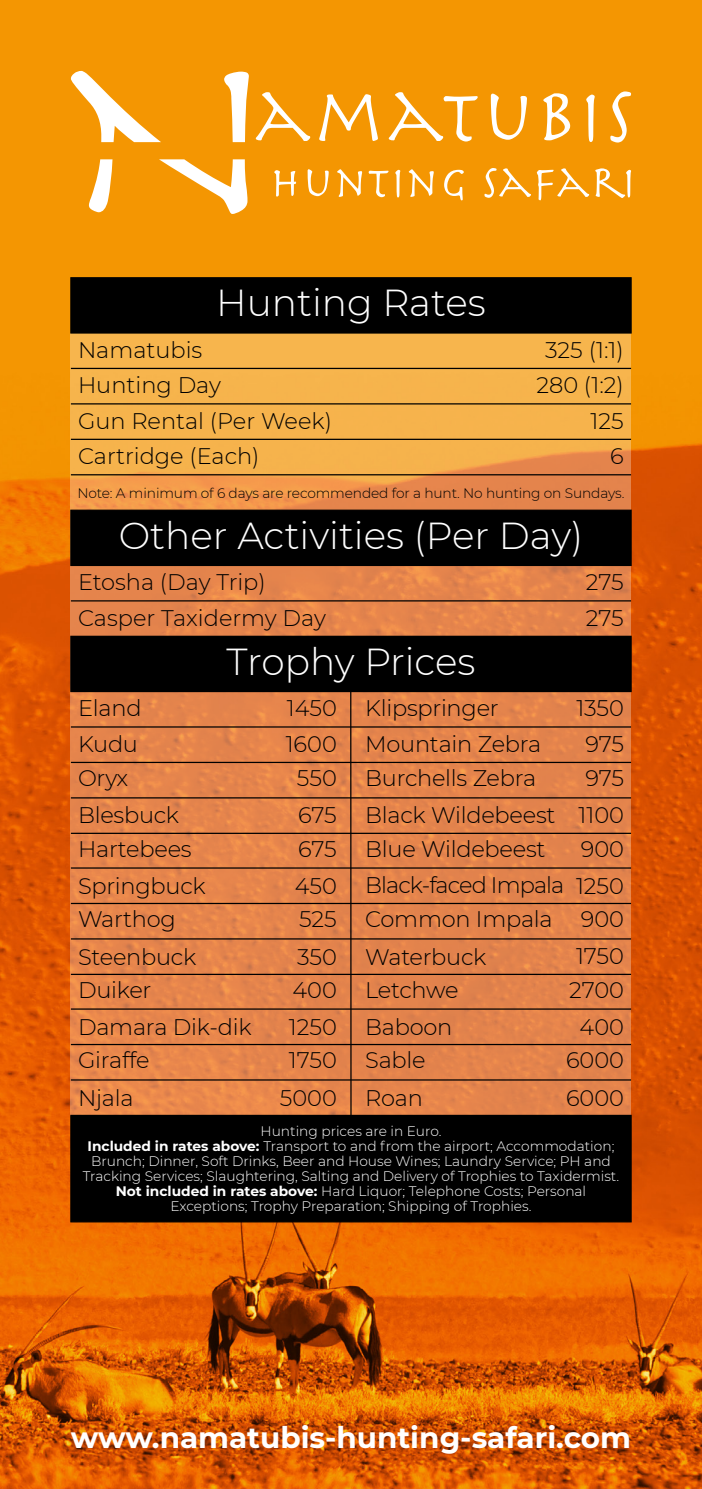
<style>
.page{position:relative;width:702px;height:1489px;background:#fff}
.page>*{position:absolute;margin:0;border:0;box-sizing:border-box;transform-origin:0 0}
.t1{font:300 37.5px "Montserrat";color:#fff}
.t2{font:700 29.5px "Montserrat";color:#fff}
.t3{font:300 22.5px/37.5px "Montserrat";letter-spacing:-.01em;color:#000}
.t4{font:300 22.5px/36px "Montserrat";letter-spacing:-.04em;color:#000}
.t5{font:300 13.75px/15px "Montserrat";color:#fff;text-align:center}
.t6{font:300 13.75px "Montserrat";letter-spacing:-.01em;color:#000}
.s1{font-weight:700}
</style>
<div class="page">
<img style="left:0;top:0;width:702px;height:1488px">
<svg style="left:71px;top:333px;width:560px;height:781px;background:#e68d4b"></svg>
<div style="left:70px;top:277px;width:561px;height:56px;background:#000;border:1px solid #000"></div>
<div style="left:70px;top:509px;width:561px;height:57px;background:#000;border:1px solid #000"></div>
<div style="left:70px;top:635px;width:561px;height:57px;background:#000;border:1px solid #000"></div>
<div style="left:70px;top:1114px;width:561px;height:108px;background:#000;border:1px solid #000"></div>
<svg style="left:274px;top:170px;width:22px;height:26px"></svg>
<svg style="left:307px;top:169px;width:22px;height:27px"></svg>
<svg style="left:337px;top:169px;width:25px;height:28px"></svg>
<svg style="left:368px;top:171px;width:20px;height:26px"></svg>
<svg style="left:395px;top:170px;width:5px;height:27px"></svg>
<svg style="left:409px;top:169px;width:24px;height:28px"></svg>
<svg style="left:444px;top:170px;width:20px;height:30px"></svg>
<svg style="left:484px;top:168px;width:47px;height:30px"></svg>
<svg style="left:537px;top:168px;width:52px;height:32px;background:#f6ab35"></svg>
<svg style="left:595px;top:168px;width:36px;height:30px"></svg>
<svg style="left:71px;top:71px;width:178px;height:143px"></svg>
<svg style="left:256px;top:92px;width:54px;height:49px"></svg>
<svg style="left:319px;top:94px;width:59px;height:47px"></svg>
<svg style="left:389px;top:92px;width:88px;height:49px"></svg>
<svg style="left:490px;top:94px;width:37px;height:46px"></svg>
<svg style="left:543px;top:93px;width:27px;height:47px"></svg>
<svg style="left:586px;top:95px;width:8px;height:47px"></svg>
<svg style="left:610px;top:91px;width:21px;height:51px"></svg>
<hr style="left:71px;top:368px;width:560px;height:1px;background:#000">
<hr style="left:71px;top:403px;width:560px;height:1px;background:#000">
<hr style="left:71px;top:600px;width:560px;height:1px;background:#000">
<hr style="left:71px;top:438px;width:560px;height:2px;background:#000">
<hr style="left:71px;top:474px;width:560px;height:1px;background:#000">
<hr style="left:71px;top:726px;width:560px;height:1px;background:#000">
<hr style="left:71px;top:761px;width:560px;height:2px;background:#000">
<hr style="left:71px;top:797px;width:560px;height:1px;background:#000">
<hr style="left:71px;top:832px;width:560px;height:2px;background:#000">
<hr style="left:71px;top:867px;width:560px;height:1px;background:#000">
<hr style="left:71px;top:902px;width:560px;height:2px;background:#000">
<hr style="left:71px;top:938px;width:560px;height:1px;background:#000">
<hr style="left:71px;top:973px;width:560px;height:1px;background:#000">
<hr style="left:71px;top:1008px;width:560px;height:1px;background:#000">
<hr style="left:71px;top:1043px;width:560px;height:2px;background:#000">
<hr style="left:71px;top:1079px;width:560px;height:1px;background:#000">
<hr style="left:350px;top:691px;width:1px;height:424px;background:#000">
<h1 class="t1" style="left:216px;top:277px;width:271px">Hunting Rates</h1>
<p class="t3" style="left:78px;top:330px;width:126px">Namatubis</p>
<p class="t3" style="left:545px;top:330px;width:80px">325 (1:1)</p>
<p class="t3" style="left:78px;top:366px;width:144px">Hunting Day</p>
<p class="t3" style="left:536px;top:366px;width:89px">280 (1:2)</p>
<p class="t3" style="left:78px;top:401px;width:255px">Gun Rental (Per Week)</p>
<p class="t3" style="left:590px;top:401px;width:35px">125</p>
<p class="t3" style="left:78px;top:436px;width:183px">Cartridge (Each)</p>
<p class="t3" style="left:610px;top:436px;width:15px">6</p>
<p class="t6" style="left:77px;top:483px;width:548px">Note: A minimum of 6 days are recommended for a hunt. No hunting on Sundays.</p>
<h1 class="t1" style="left:119px;top:509px;width:466px">Other Activities (Per Day)</h1>
<p class="t3" style="left:78px;top:562px;width:189px">Etosha (Day Trip)</p>
<p class="t3" style="left:586px;top:562px;width:39px">275</p>
<p class="t3" style="left:78px;top:598px;width:249px">Casper Taxidermy Day</p>
<p class="t3" style="left:586px;top:598px;width:39px">275</p>
<h1 class="t1" style="left:227px;top:636px;width:250px">Trophy Prices</h1>
<p class="t3" style="left:78px;top:689px;width:65px;line-height:36px">Eland<br>Kudu</p>
<p class="t3" style="left:78px;top:758px;width:103px">Oryx<br>Blesbuck</p>
<p class="t3" style="left:78px;top:830px;width:129px;line-height:36px">Hartebees<br>Springbuck</p>
<p class="t3" style="left:78px;top:899px;width:120px">Warthog<br>Steenbuck</p>
<p class="t3" style="left:78px;top:971px;width:175px;line-height:36px">Duiker<br>Damara Dik-dik</p>
<p class="t3" style="left:78px;top:1040px;width:73px">Giraffe<br>Njala</p>
<p class="t3" style="left:286px;top:689px;width:53px;line-height:36px">1450<br>1600</p>
<p class="t3" style="left:297px;top:758px;width:41px">550<br>675</p>
<p class="t3" style="left:295px;top:830px;width:43px;line-height:36px">675<br>450</p>
<p class="t3" style="left:297px;top:899px;width:41px">525<br>350</p>
<p class="t3" style="left:289px;top:971px;width:49px;line-height:36px">400<br>1250</p>
<p class="t3" style="left:280px;top:1040px;width:58px;text-align:center">1750<br>5000</p>
<p class="t3" style="left:365px;top:689px;width:178px;line-height:36px">Klipspringer<br>Mountain Zebra</p>
<p class="t3" style="left:365px;top:758px;width:192px">Burchells Zebra<br>Black Wildebeest</p>
<p class="t4" style="left:365px;top:830px;width:201px">Blue Wildebeest<br>Black-faced Impala</p>
<p class="t3" style="left:365px;top:899px;width:189px">Common Impala<br>Waterbuck</p>
<p class="t3" style="left:365px;top:971px;width:95px;line-height:36px">Letchwe<br>Baboon</p>
<p class="t3" style="left:365px;top:1040px;width:62px">Sable<br>Roan</p>
<p class="t3" style="left:576px;top:689px;width:49px;line-height:36px;text-align:center">1350<br>975</p>
<p class="t3" style="left:578px;top:758px;width:47px;text-align:center">975<br>1100</p>
<p class="t3" style="left:576px;top:830px;width:49px;line-height:36px">900<br>1250</p>
<p class="t3" style="left:576px;top:899px;width:49px">900<br>1750</p>
<p class="t3" style="left:569px;top:971px;width:56px;line-height:36px;text-align:center">2700<br>400</p>
<p class="t3" style="left:566px;top:1040px;width:59px">6000<br>6000</p>
<p class="t5" style="left:83px;top:1123px;width:538px">Hunting prices are in Euro.<br><span class="s1">Included in rates above:</span> Transport to and from the airport; Accommodation; Brunch; Dinner, Soft Drinks, Beer and House Wines; Laundry Service; PH and Tracking Services; Slaughtering, Salting and Delivery of Trophies to Taxidermist.<br><span class="s1">Not included in rates above:</span> Hard Liquor; Telephone Costs; Personal Exceptions; Trophy Preparation; Shipping of Trophies.</p>
<h2 class="t2" style="left:71px;top:1415px;width:561px">www.namatubis-hunting-safari.com</h2>
</div>
